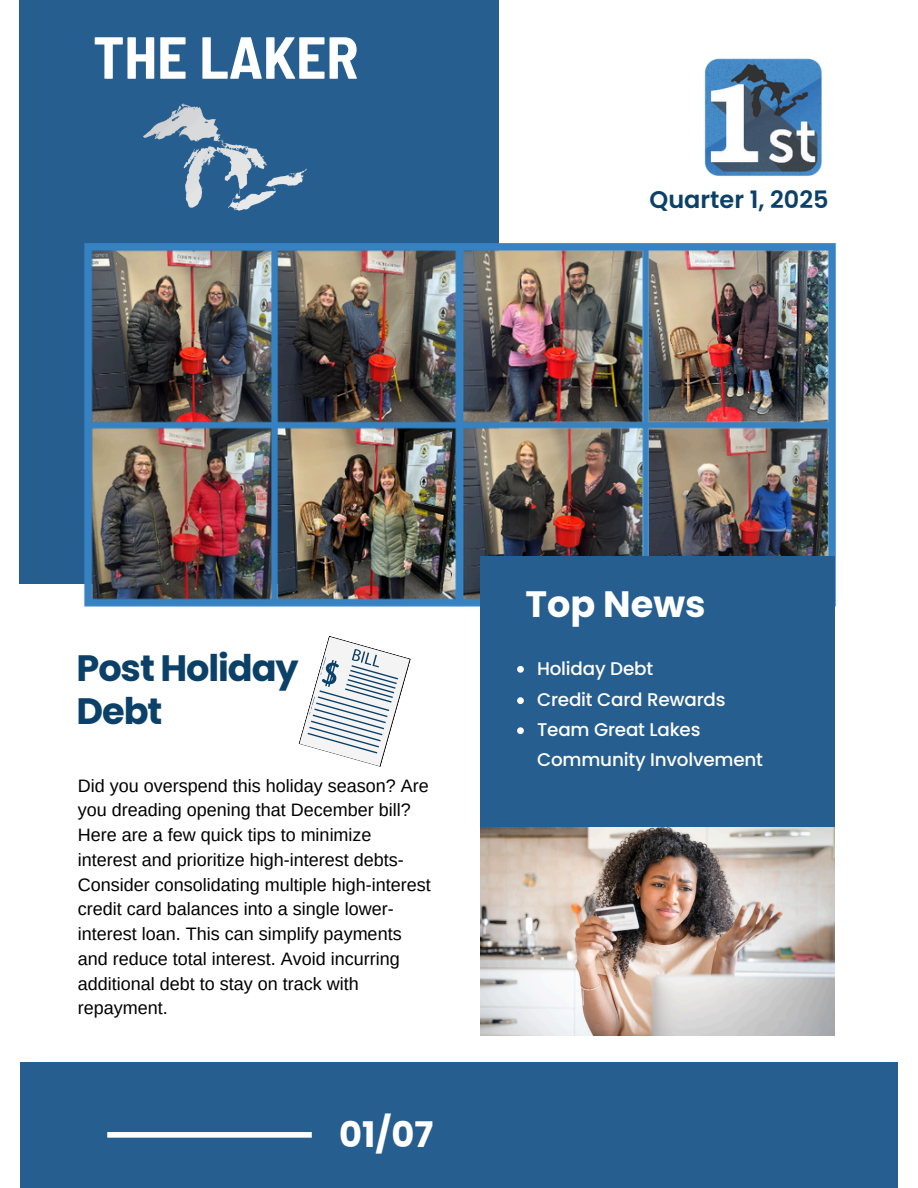
<style>
.page{position:relative;width:918px;height:1188px;background:#fff}
.page>*{position:absolute;margin:0;border:0;box-sizing:border-box;transform-origin:0 0}
.t1{font:700 semi-condensed 59.25px "Barlow";color:#fff}
.t2{font:700 36.75px/43.3px "Poppins";letter-spacing:-.03em;color:#0b4068}
.t3{font:700 36.75px "Poppins";color:#fff}
.t4{font:700 35.25px "Poppins";color:#fff}
.t5{font:600 24px "Poppins";color:#0b4068}
.t6{font:500 18.3px/29.2px "Poppins";letter-spacing:-.01em;color:#fff}
.t7{font:18px/24.8px "Arimo";color:#000}
</style>
<div class="page">
<div style="left:20px;top:0;width:479px;height:584px;background:#265e8f"></div>
<div style="left:20px;top:1062px;width:878px;height:126px;background:#265e8f"></div>
<img style="left:480px;top:827px;width:355px;height:208px">
<div style="left:107px;top:1132px;width:205px;height:6px;background:#fff"></div>
<img style="left:143px;top:103px;width:164px;height:94px">
<img style="left:704px;top:58px;width:118px;height:118px">
<img style="left:84px;top:197px;width:752px;height:410px">
<div style="left:480px;top:556px;width:355px;height:270px;background:#265e8f"></div>
<svg style="left:298px;top:636px;width:113px;height:131px"></svg>
<svg style="left:517px;top:727px;width:7px;height:7px"></svg>
<svg style="left:517px;top:666px;width:7px;height:7px"></svg>
<svg style="left:517px;top:697px;width:7px;height:7px"></svg>
<h3 class="t1" style="left:93px;top:20px;width:267px">THE LAKER</h3>
<p class="t5" style="left:650px;top:183px;width:181px">Quarter 1, 2025</p>
<h1 class="t2" style="left:77px;top:646px;width:224px">Post Holiday<br>Debt</h1>
<p class="t7" style="left:78px;top:773px;width:354px">Did you overspend this holiday season? Are you dreading opening that December bill?<br>Here are a few quick tips to minimize interest and prioritize high-interest debts-Consider consolidating multiple high-interest credit card balances into a single lower&shy;interest loan. This can simplify payments and reduce total interest. Avoid incurring additional debt to stay on track with repayment.</p>
<p class="t4" style="left:339px;top:1110px;width:96px">01/07</p>
<p class="t3" style="left:526px;top:578px;width:182px">Top News</p>
<h4 class="t6" style="left:537px;top:654px;width:118px">Holiday Debt</h4>
<p class="t6" style="left:537px;top:685px;width:190px">Credit Card Rewards</p>
<p class="t6" style="left:537px;top:715px;width:227px">Team Great Lakes<br>Community Involvement</p>
</div>
